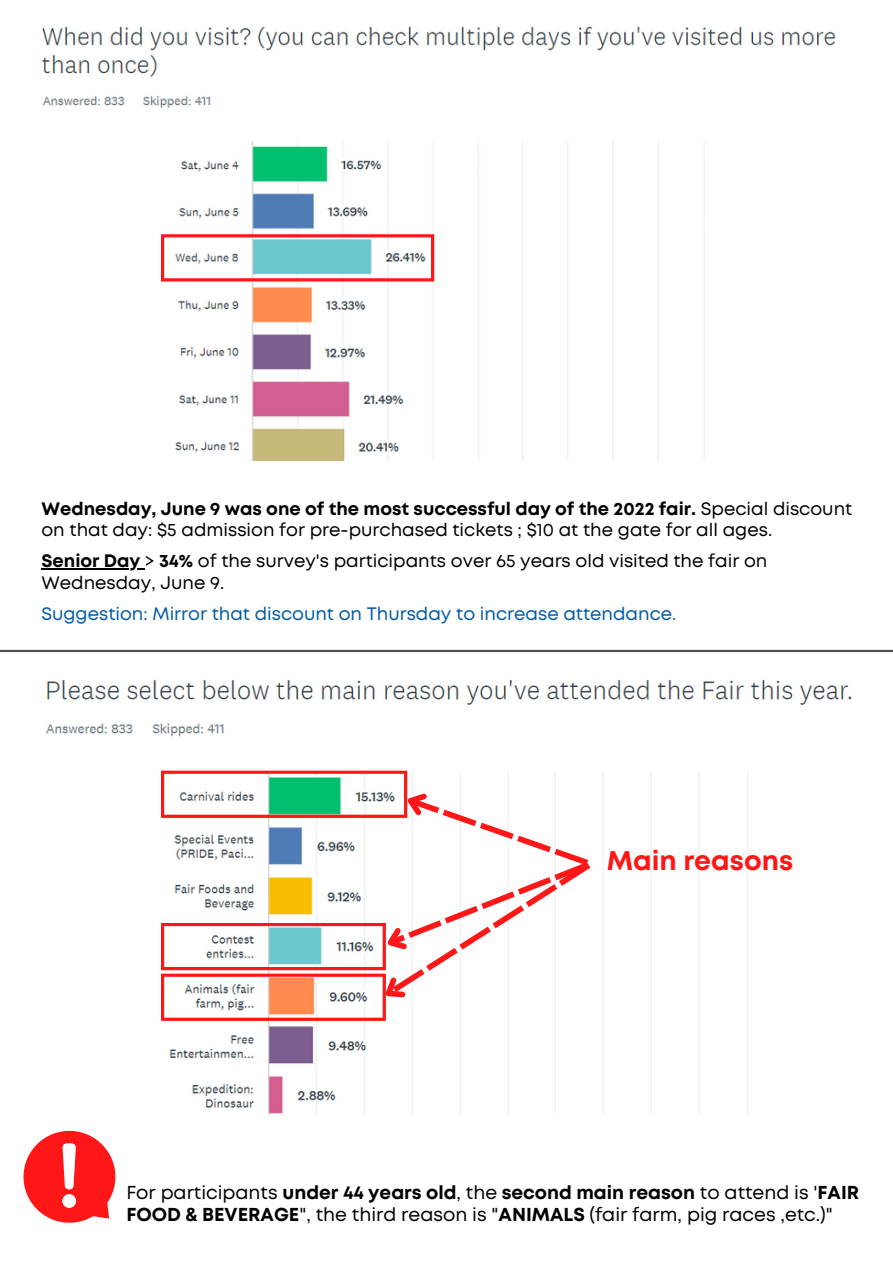
<style>
.page{position:relative;width:893px;height:1264px;background:#fff}
.page>*{position:absolute;margin:0;border:0;box-sizing:border-box;transform-origin:0 0}
.t1{font:700 27px "Mont";color:#ff1616}
.t2{font:18.75px/22.2px "Mont";color:#000}
.t3{font:18px/21.9px "Mont";color:#000}
.t4{font:18px "Mont";color:#005ba6}
.s1{font-weight:700}
</style>
<div class="page">
<img style="left:41px;top:26px;width:795px;height:434px">
<img style="left:45px;top:680px;width:807px;height:433px">
<hr style="left:0;top:650px;width:892px;height:2px;background:#545454">
<svg style="left:23px;top:1130px;width:93px;height:93px"></svg>
<div style="left:62px;top:1194px;width:14px;height:13px;background:#fff;border-radius:50%"></div>
<hr style="left:41px;top:568px;width:104px;height:1px;background:#000">
<svg style="left:161px;top:770px;width:429px;height:250px"></svg>
<svg style="left:161px;top:234px;width:273px;height:47px"></svg>
<p class="t3" style="left:41px;top:498px;width:812px"><span class="s1">Wednesday, June 9 was one of the most successful day of the 2022 fair.</span> Special discount on that day: $5 admission for pre-purchased tickets ; $10 at the gate for all ages.</p>
<p class="t3" style="left:41px;top:551px;width:727px"><span class="s1">Senior Day</span> &gt; <span class="s1">34%</span> of the survey's participants over 65 years old visited the fair on<br>Wednesday, June 9.</p>
<p class="t4" style="left:41px;top:606px;width:636px">Suggestion: Mirror that discount on Thursday to increase attendance.</p>
<h1 class="t1" style="left:607px;top:850px;width:188px">Main reasons</h1>
<p class="t2" style="left:126px;top:1182px;width:734px">For participants <span class="s1">under 44 years old</span>, the <span class="s1">second main reason</span> to attend is '<span class="s1">FAIR<br>FOOD &amp; BEVERAGE</span>", the third reason is "<span class="s1">ANIMALS</span> (fair farm, pig races ,etc.)"</p>
</div>
